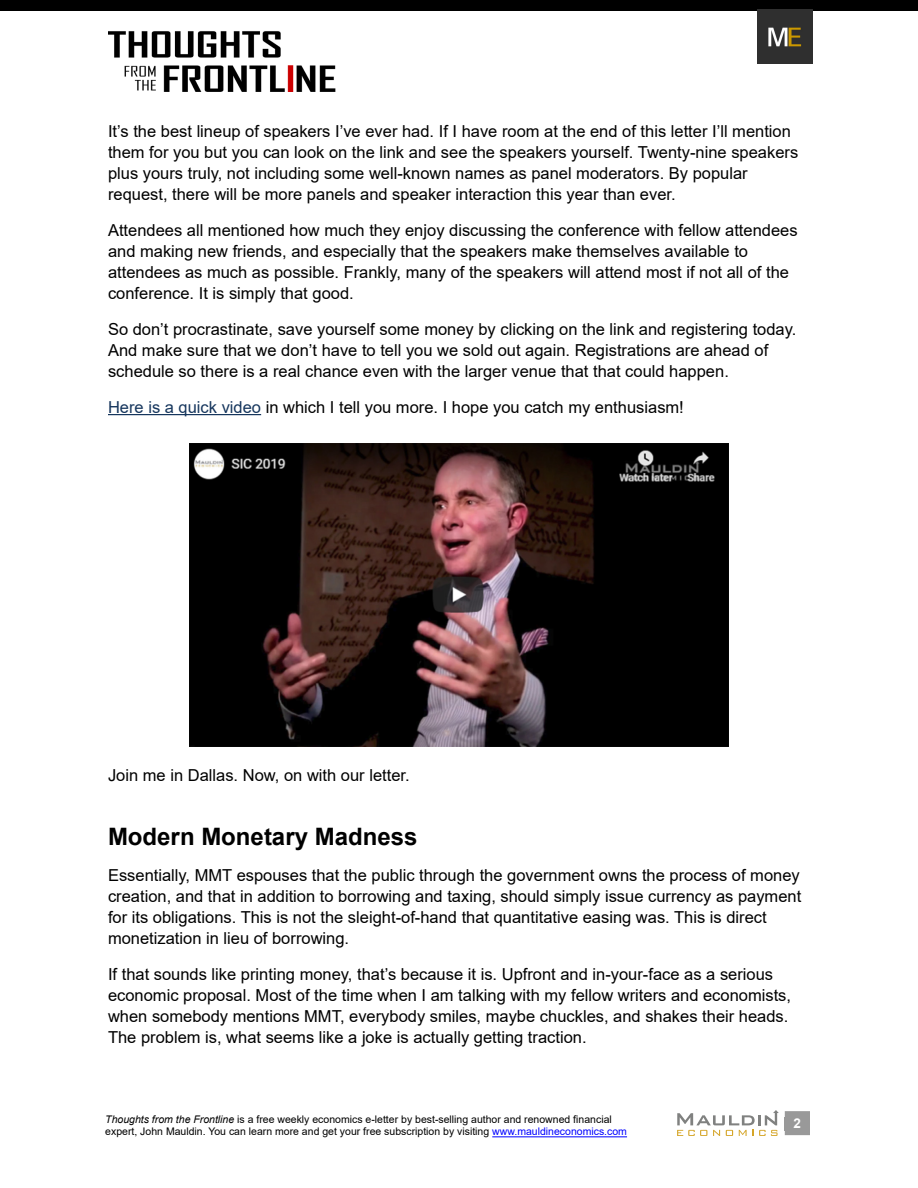
<style>
.page{position:relative;width:918px;height:1188px;background:#fff}
.page>*{position:absolute;margin:0;border:0;box-sizing:border-box;transform-origin:0 0}
.Heading{font:700 24px "Arial";color:#000}
.Body-Text{font:16.5px/21px "Arial";color:#000}
.t1{font:700 13.5px "Arial";color:#fff}
.t2{font:10.5px/12.6px "Arial";color:#000}
.s1{color:#16365d}
.s2{font-style:italic}
.s3{color:#00f}
</style>
<div class="page">
<div style="left:785px;top:1111px;width:25px;height:24px;background:#999"></div>
<hr style="left:492px;top:1136px;width:135px;height:1px;background:#00f">
<img style="left:108px;top:31px;width:228px;height:61px">
<div style="left:0;top:0;width:918px;height:11px;background:#000"></div>
<img style="left:758px;top:9px;width:55px;height:55px">
<svg style="left:677px;top:1110px;width:102px;height:26px"></svg>
<hr style="left:108px;top:414px;width:153px;height:1px;background:#16365d">
<img style="left:189px;top:443px;width:540px;height:303px">
<p class="Body-Text" style="left:108px;top:121px;width:692px">It’s the best lineup of speakers I’ve ever had. If I have room at the end of this letter I’ll mention them for you but you can look on the link and see the speakers yourself. Twenty-nine speakers plus yours truly, not including some well-known names as panel moderators. By popular request, there will be more panels and speaker interaction this year than ever.</p>
<p class="Body-Text" style="left:108px;top:220px;width:691px">Attendees all mentioned how much they enjoy discussing the conference with fellow attendees and making new friends, and especially that the speakers make themselves available to attendees as much as possible. Frankly, many of the speakers will attend most if not all of the conference. It is simply that good.</p>
<p class="Body-Text" style="left:108px;top:319px;width:690px">So don’t procrastinate, save yourself some money by clicking on the link and registering today.<br>And make sure that we don’t have to tell you we sold out again. Registrations are ahead of schedule so there is a real chance even with the larger venue that that could happen.</p>
<p class="Body-Text" style="left:108px;top:397px;width:577px"><span class="s1">Here is a quick video</span> in which I tell you more. I hope you catch my enthusiasm!</p>
<p class="Body-Text" style="left:108px;top:764px;width:303px">Join me in Dallas. Now, on with our letter.</p>
<p class="Heading" style="left:108px;top:820px;width:311px">Modern Monetary Madness</p>
<p class="Body-Text" style="left:108px;top:865px;width:695px">Essentially, MMT espouses that the public through the government owns the process of money creation, and that in addition to borrowing and taxing, should simply issue currency as payment for its obligations. This is not the sleight-of-hand that quantitative easing was. This is direct monetization in lieu of borrowing.</p>
<p class="Body-Text" style="left:108px;top:964px;width:685px">If that sounds like printing money, that’s because it is. Upfront and in-your-face as a serious economic proposal. Most of the time when I am talking with my fellow writers and economists, when somebody mentions MMT, everybody smiles, maybe chuckles, and shakes their heads.<br>The problem is, what seems like a joke is actually getting traction.</p>
<p class="t2" style="left:105px;top:1113px;width:523px"><span class="s2">Thoughts from the Frontline</span> is a free weekly economics e-letter by best-selling author and renowned financial expert, John Mauldin. You can learn more and get your free subscription by visiting <span class="s3">www.mauldineconomics.com</span></p>
<p class="t1" style="left:794px;top:1113px;width:9px">2</p>
</div>
